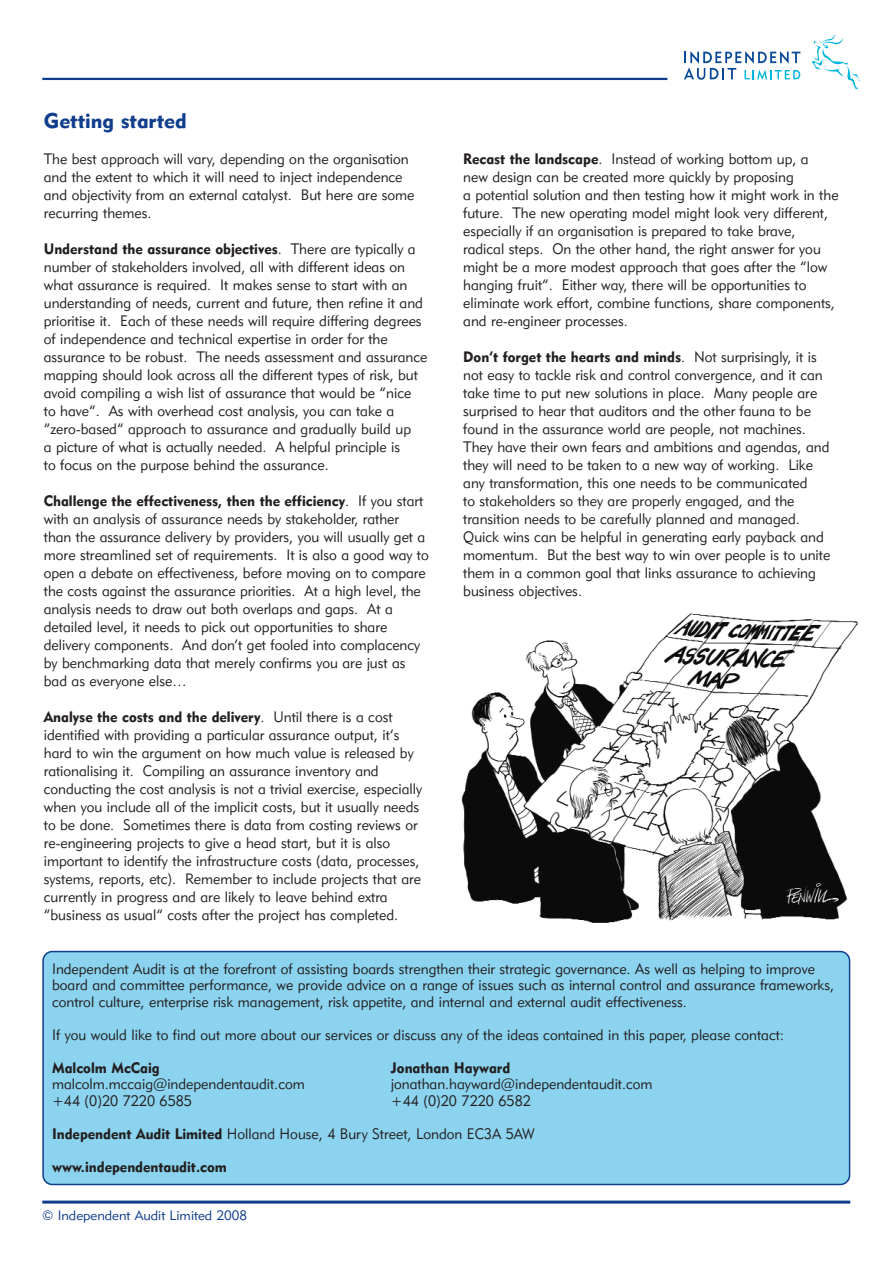
<style>
.page{position:relative;width:893px;height:1263px;background:#fff}
.page>*{position:absolute;margin:0;border:0;box-sizing:border-box;transform-origin:0 0}
.t1{font:21px "Geometric 415 BT Black A";color:#103d8c}
.t2{font:15px/18px "Geometric 415 BT Lite A";color:#231f20;scale:.95 1}
.t3{font:15px "Geometric 415 BT Black A";color:#231f20;scale:.95 1}
.t4{font:13.5px "Geometric 415 BT Lite A";color:#103d8c}
.s1{font-family:"Geometric 415 BT Lite A"}
.s2{font-family:"Geometric 415 BT Black A"}
</style>
<div class="page">
<hr style="left:42px;top:78px;width:625px;height:2px;background:#103d8c">
<hr style="left:42px;top:1201px;width:808px;height:3px;background:#103d8c">
<div style="left:42px;top:951px;width:808px;height:234px;background:#8bd3ef"></div>
<svg style="left:812px;top:34px;width:48px;height:56px"></svg>
<svg style="left:684px;top:51px;width:116px;height:29px"></svg>
<img style="left:461px;top:613px;width:398px;height:310px">
<h1 class="t1" style="left:44px;top:113px;width:144px">Getting started</h1>
<p class="t2" style="left:44px;top:152px;width:392px">The best approach will vary, depending on the organisation and the extent to which it will need to inject independence and objectivity from an external catalyst. But here are some recurring themes.</p>
<p class="t3" style="left:44px;top:244px;width:393px">Understand the assurance objectives<span class="s1">. There are typically a</span></p>
<p class="t2" style="left:44px;top:260px;width:405px">number of stakeholders involved, all with different ideas on what assurance is required. It makes sense to start with an understanding of needs, current and future, then refine it and prioritise it. Each of these needs will require differing degrees of independence and technical expertise in order for the assurance to be robust. The needs assessment and assurance mapping should look across all the different types of risk, but avoid compiling a wish list of assurance that would be “nice<br>to have”. As with overhead cost analysis, you can take a “zero-based” approach to assurance and gradually build up<br>a picture of what is actually needed. A helpful principle is<br>to focus on the purpose behind the assurance.</p>
<p class="t3" style="left:44px;top:496px;width:401px">Challenge the effectiveness, then the efficiency<span class="s1">. If you start</span></p>
<p class="t2" style="left:44px;top:512px;width:407px">with an analysis of assurance needs by stakeholder, rather than the assurance delivery by providers, you will usually get a more streamlined set of requirements. It is also a good way to open a debate on effectiveness, before moving on to compare the costs against the assurance priorities. At a high level, the analysis needs to draw out both overlaps and gaps. At a detailed level, it needs to pick out opportunities to share delivery components. And don’t get fooled into complacency by benchmarking data that merely confirms you are just as bad as everyone else…</p>
<p class="t3" style="left:44px;top:712px;width:369px">Analyse the costs and the delivery<span class="s1">. Until there is a cost</span></p>
<p class="t2" style="left:44px;top:728px;width:400px">identified with providing a particular assurance output, it’s hard to win the argument on how much value is released by rationalising it. Compiling an assurance inventory and conducting the cost analysis is not a trivial exercise, especially when you include all of the implicit costs, but it usually needs to be done. Sometimes there is data from costing reviews or re-engineering projects to give a head start, but it is also important to identify the infrastructure costs (data, processes, systems, reports, etc). Remember to include projects that are currently in progress and are likely to leave behind extra “business as usual” costs after the project has completed.</p>
<p class="t2" style="left:463px;top:152px;width:397px"><span class="s2">Recast the landscape</span>. Instead of working bottom up, a<br>new design can be created more quickly by proposing<br>a potential solution and then testing how it might work in the future. The new operating model might look very different, especially if an organisation is prepared to take brave, radical steps. On the other hand, the right answer for you might be a more modest approach that goes after the “low hanging fruit”. Either way, there will be opportunities to eliminate work effort, combine functions, share components, and re-engineer processes.</p>
<p class="t3" style="left:463px;top:352px;width:374px">Don’t forget the hearts and minds<span class="s1">. Not surprisingly, it is</span></p>
<p class="t2" style="left:463px;top:368px;width:388px">not easy to tackle risk and control convergence, and it can take time to put new solutions in place. Many people are surprised to hear that auditors and the other fauna to be found in the assurance world are people, not machines.<br>They have their own fears and ambitions and agendas, and they will need to be taken to a new way of working. Like any transformation, this one needs to be communicated<br>to stakeholders so they are properly engaged, and the transition needs to be carefully planned and managed.<br>Quick wins can be helpful in generating early payback and momentum. But the best way to win over people is to unite them in a common goal that links assurance to achieving business objectives.</p>
<p class="t2" style="left:52px;top:962px;width:825px;line-height:16.5px">Independent Audit is at the forefront of assisting boards strengthen their strategic governance. As well as helping to improve board and committee performance, we provide advice on a range of issues such as internal control and assurance frameworks, control culture, enterprise risk management, risk appetite, and internal and external audit effectiveness.</p>
<p class="t2" style="left:52px;top:1027px;width:772px">If you would like to find out more about our services or discuss any of the ideas contained in this paper, please contact:</p>
<p class="t3" style="left:52px;top:1062px;width:115px">Malcolm McCaig</p>
<p class="t3" style="left:391px;top:1062px;width:127px">Jonathan Hayward</p>
<p class="t2" style="left:52px;top:1077px;width:267px">malcolm.mccaig@independentaudit.com</p>
<p class="t2" style="left:391px;top:1077px;width:277px">jonathan.hayward@independentaudit.com</p>
<p class="t2" style="left:52px;top:1093px;width:149px">+44 (0)20 7220 6585</p>
<p class="t2" style="left:391px;top:1093px;width:149px">+44 (0)20 7220 6582</p>
<p class="t2" style="left:52px;top:1126px;width:510px"><span class="s2">Independent Audit Limited</span> Holland House, 4 Bury Street, London EC3A 5AW</p>
<p class="t3" style="left:52px;top:1161px;width:185px">www.independentaudit.com</p>
<p class="t4" style="left:42px;top:1211px;width:206px">© Independent Audit Limited 2008</p>
</div>
